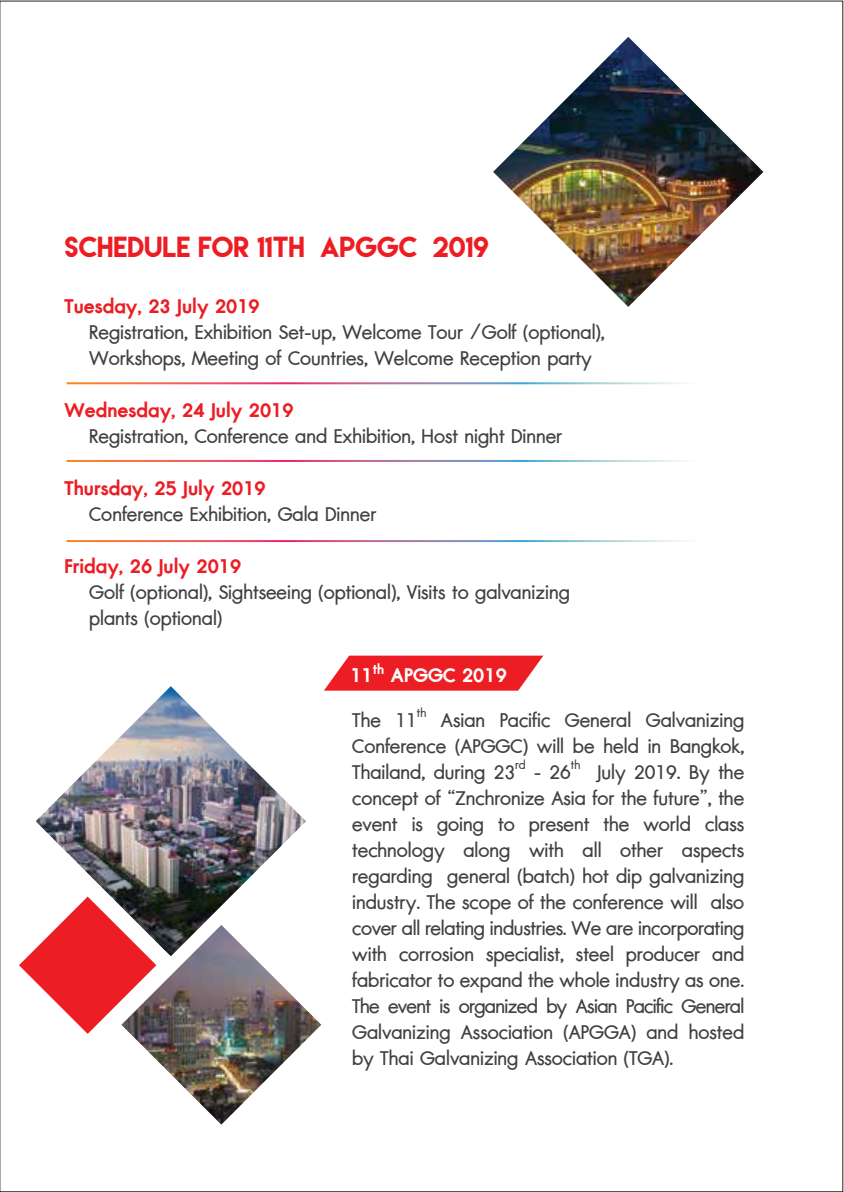
<style>
.page{position:relative;width:844px;height:1192px;background:#fff}
.page>*{position:absolute;margin:0;border:0;box-sizing:border-box;transform-origin:0 0}
.t1{font:26px/26px "DB Adman X";color:#414042}
.t2{font:700 26px "DB Adman X";color:#ed1d24}
.t3{font:700 26px "DB Adman X";color:#fff}
.t4{font:25.8px "Lemon Milk";color:#ed1d24}
</style>
<div class="page">
<svg style="left:324px;top:655px;width:219px;height:35px;background:#ef3a40"></svg>
<img style="left:493px;top:37px;width:270px;height:270px">
<img style="left:36px;top:686px;width:270px;height:239px">
<img style="left:130px;top:925px;width:191px;height:199px">
<svg style="left:19px;top:896px;width:137px;height:138px"></svg>
<p class="t4" style="left:65px;top:229px;width:425px">SCHEDULE FOR 11TH APGGC 2019</p>
<p class="t2" style="left:65px;top:291px;width:196px">Tuesday, 23 July 2019</p>
<p class="t1" style="left:89px;top:320px;width:517px">Registration, Exhibition Set-up, Welcome Tour /Golf (optional),<br>Workshops, Meeting of Countries, Welcome Reception party</p>
<p class="t2" style="left:65px;top:395px;width:230px">Wednesday, 24 July 2019</p>
<p class="t1" style="left:89px;top:424px;width:474px">Registration, Conference and Exhibition, Host night Dinner</p>
<p class="t2" style="left:65px;top:473px;width:202px">Thursday, 25 July 2019</p>
<p class="t1" style="left:89px;top:502px;width:288px">Conference Exhibition, Gala Dinner</p>
<p class="t2" style="left:65px;top:551px;width:178px">Friday, 26 July 2019</p>
<p class="t1" style="left:89px;top:580px;width:482px">Golf (optional), Sightseeing (optional), Visits to galvanizing plants (optional)</p>
<p class="t3" style="left:350px;top:659px;width:158px">11<sup>th</sup> APGGC 2019</p>
<p class="t1" style="left:352px;top:708px;width:393px;text-align:justify">The 11<sup>th</sup> Asian Pacific General Galvanizing Conference (APGGC) will be held in Bangkok, Thailand, during 23<sup>rd</sup> - 26<sup>th</sup> July 2019. By the concept of “Znchronize Asia for the future”, the event is going to present the world class technology along with all other aspects regarding general (batch) hot dip galvanizing industry. The scope of the conference will also cover all relating industries. We are incorporating with corrosion specialist, steel producer and fabricator to expand the whole industry as one.<br>The event is organized by Asian Pacific General Galvanizing Association (APGGA) and hosted by Thai Galvanizing Association (TGA).</p>
</div>
